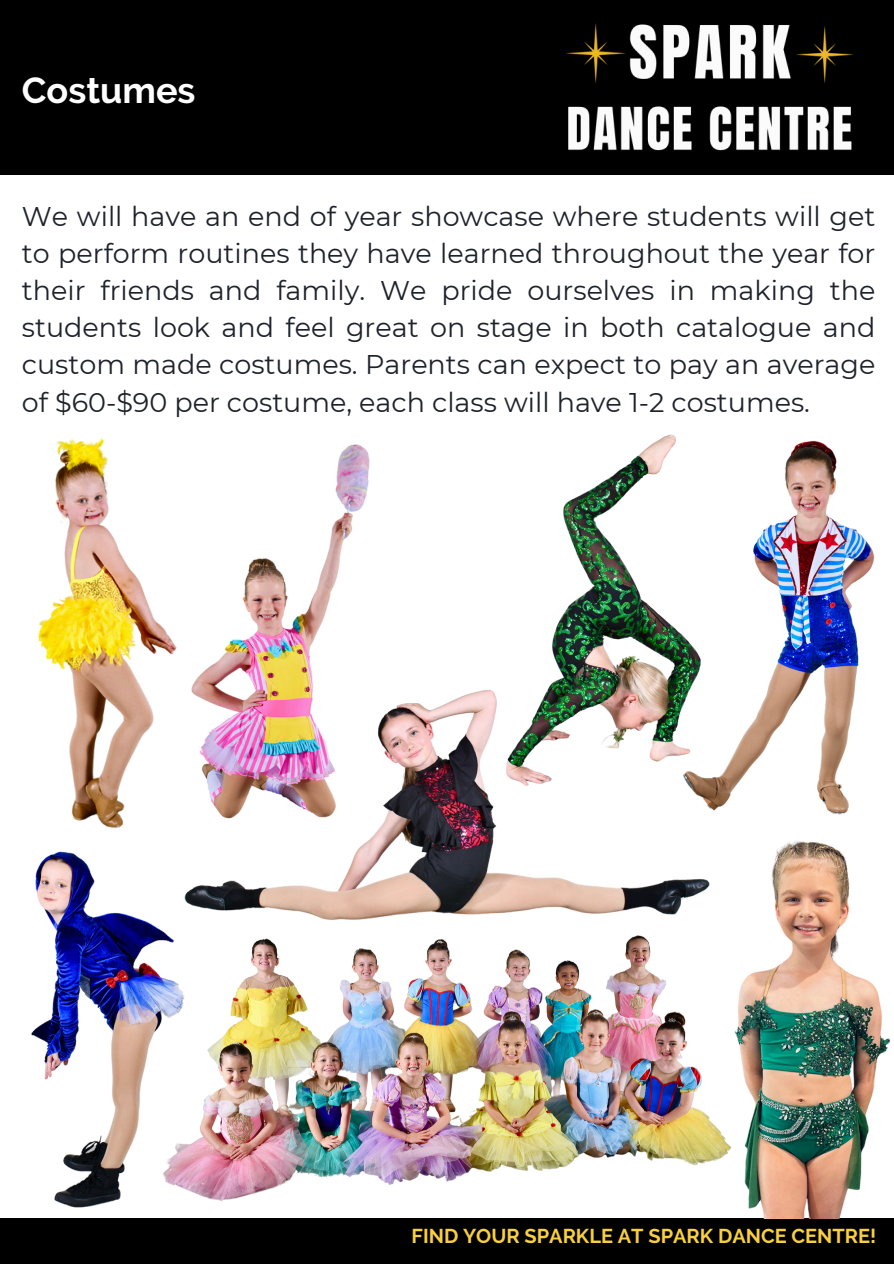
<style>
.page{position:relative;width:894px;height:1264px;background:#fff}
.page>*{position:absolute;margin:0;border:0;box-sizing:border-box;transform-origin:0 0}
.t1{font:700 36px "Raleway";color:#fff}
.t2{font:27px/37.2px "Montserrat";color:#1e232b;text-align:justify}
.t3{font:700 19.95px "Raleway";color:#f8cf40}
</style>
<div class="page">
<div style="left:0;top:1218px;width:893px;height:45px;background:#000"></div>
<div style="left:0;top:0;width:893px;height:175px;background:#000"></div>
<img style="left:566px;top:23px;width:287px;height:128px">
<img style="left:38px;top:438px;width:99px;height:341px">
<img style="left:271px;top:990px;width:438px;height:199px">
<img style="left:792px;top:440px;width:83px;height:375px">
<img style="left:709px;top:841px;width:182px;height:377px">
<img style="left:137px;top:444px;width:233px;height:209px">
<img style="left:31px;top:779px;width:240px;height:429px">
<img style="left:96px;top:653px;width:669px;height:337px">
<img style="left:418px;top:434px;width:374px;height:406px">
<h2 class="t1" style="left:22px;top:69px;width:175px">Costumes</h2>
<p class="t2" style="left:22px;top:198px;width:854px">We will have an end of year showcase where students will get to perform routines they have learned throughout the year for their friends and family. We pride ourselves in making the students look and feel great on stage in both catalogue and custom made costumes. Parents can expect to pay an average of $60-$90 per costume, each class will have 1-2 costumes.</p>
<h1 class="t3" style="left:411px;top:1224px;width:466px">FIND YOUR SPARKLE AT SPARK DANCE CENTRE!</h1>
</div>
